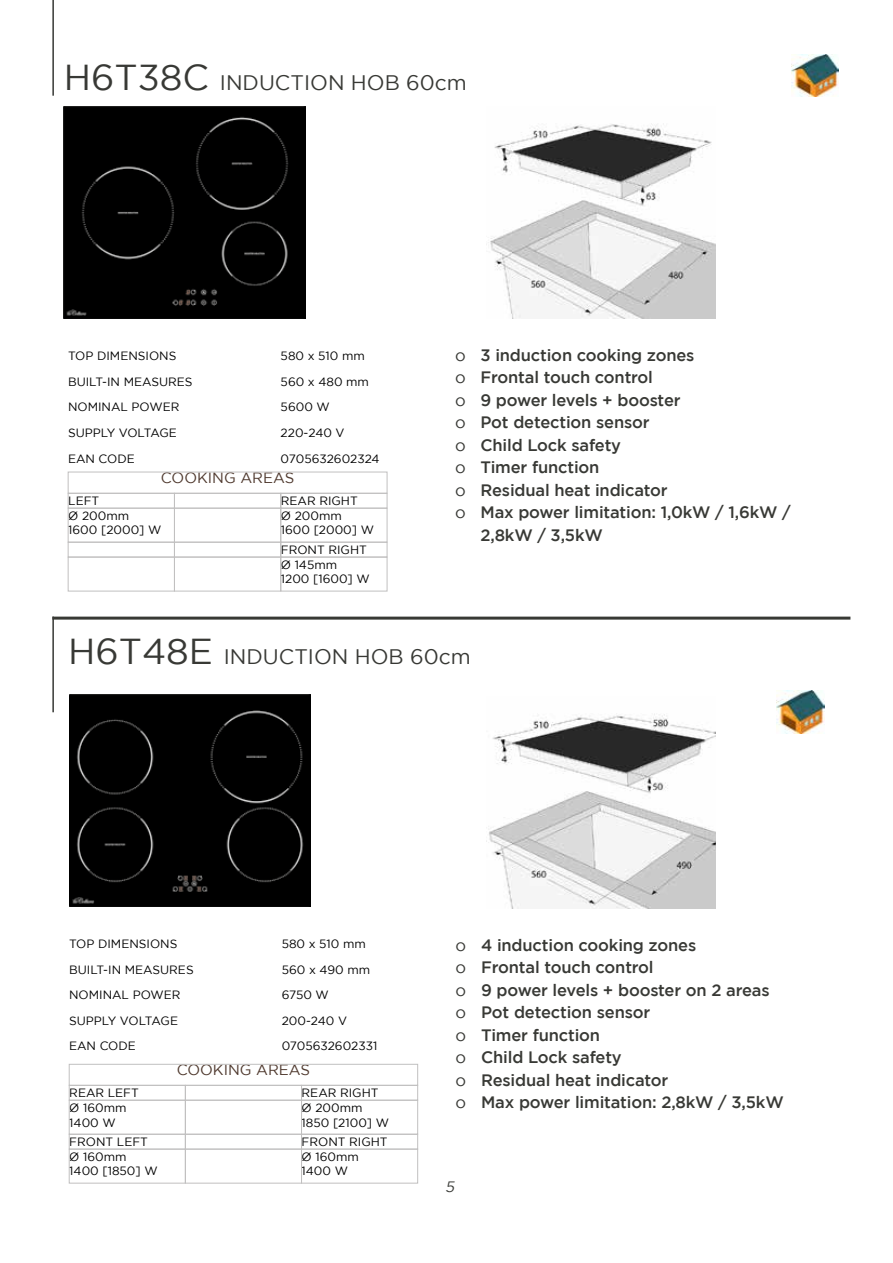
<style>
.page{position:relative;width:893px;height:1263px;background:#fff}
.page>*{position:absolute;margin:0;border:0;box-sizing:border-box;transform-origin:0 0}
.t1{font:21px "Gotham";color:#383935}
.t2{font:500 16.5px/22.5px "Gotham";letter-spacing:-.01em;color:#383935}
.t3{font:15px "Gotham";color:#4f392e}
.t4{font:italic 15px "Gotham";color:#383935}
.t5{font:12px/14.4px "Gotham";color:#000}
.s1{font-size:36px}
.s2{font-weight:400}
</style>
<div class="page">
<hr style="left:52px;top:0;width:2px;height:96px;background:#383935">
<hr style="left:52px;top:617px;width:2px;height:95px;background:#383935">
<div style="left:64px;top:106px;width:242px;height:213px;background:#000"></div>
<img style="left:488px;top:123px;width:228px;height:196px">
<div style="left:68px;top:493px;width:107px;height:15px;border:1px solid #c1c0c0"></div>
<div style="left:174px;top:493px;width:107px;height:15px;border:1px solid #c1c0c0"></div>
<div style="left:281px;top:493px;width:106px;height:15px;border:1px solid #c1c0c0"></div>
<div style="left:68px;top:472px;width:319px;height:21px;border:1px solid #c1c0c0"></div>
<div style="left:68px;top:508px;width:107px;height:34px;border:1px solid #c1c0c0"></div>
<div style="left:174px;top:508px;width:107px;height:34px;border:1px solid #c1c0c0"></div>
<div style="left:281px;top:508px;width:106px;height:34px;border:1px solid #c1c0c0"></div>
<div style="left:68px;top:557px;width:107px;height:34px;border:1px solid #c1c0c0"></div>
<div style="left:174px;top:557px;width:107px;height:34px;border:1px solid #c1c0c0"></div>
<div style="left:281px;top:557px;width:106px;height:34px;border:1px solid #c1c0c0"></div>
<div style="left:68px;top:542px;width:107px;height:15px;border:1px solid #c1c0c0"></div>
<div style="left:174px;top:542px;width:107px;height:15px;border:1px solid #c1c0c0"></div>
<div style="left:281px;top:542px;width:106px;height:15px;border:1px solid #c1c0c0"></div>
<img style="left:69px;top:694px;width:242px;height:213px">
<img style="left:488px;top:714px;width:228px;height:195px">
<div style="left:69px;top:1085px;width:116px;height:15px;border:1px solid #c1c0c0"></div>
<div style="left:185px;top:1085px;width:117px;height:15px;border:1px solid #c1c0c0"></div>
<div style="left:301px;top:1085px;width:117px;height:15px;border:1px solid #c1c0c0"></div>
<div style="left:69px;top:1064px;width:349px;height:21px;border:1px solid #c1c0c0"></div>
<div style="left:69px;top:1100px;width:116px;height:34px;border:1px solid #c1c0c0"></div>
<div style="left:185px;top:1100px;width:117px;height:34px;border:1px solid #c1c0c0"></div>
<div style="left:301px;top:1100px;width:117px;height:34px;border:1px solid #c1c0c0"></div>
<div style="left:69px;top:1149px;width:116px;height:34px;border:1px solid #c1c0c0"></div>
<div style="left:185px;top:1149px;width:117px;height:34px;border:1px solid #c1c0c0"></div>
<div style="left:301px;top:1149px;width:117px;height:34px;border:1px solid #c1c0c0"></div>
<div style="left:69px;top:1134px;width:116px;height:15px;border:1px solid #c1c0c0"></div>
<div style="left:185px;top:1134px;width:117px;height:15px;border:1px solid #c1c0c0"></div>
<div style="left:301px;top:1134px;width:117px;height:15px;border:1px solid #c1c0c0"></div>
<hr style="left:52px;top:617px;width:798px;height:3px;background:#383935">
<img style="left:777px;top:691px;width:48px;height:42px">
<img style="left:791px;top:54px;width:48px;height:43px">
<h1 class="t1" style="left:64px;top:71px;width:404px"><span class="s1">H6T38C</span> INDUCTION HOB 60cm</h1>
<p class="t5" style="left:68px;top:349px;width:110px">TOP DIMENSIONS</p>
<p class="t5" style="left:281px;top:349px;width:86px">580 x 510 mm</p>
<p class="t5" style="left:68px;top:374px;width:126px">BUILT-IN MEASURES</p>
<p class="t5" style="left:281px;top:374px;width:90px">560 x 480 mm</p>
<p class="t5" style="left:68px;top:400px;width:113px">NOMINAL POWER</p>
<p class="t5" style="left:281px;top:400px;width:51px">5600 W</p>
<p class="t5" style="left:68px;top:425px;width:110px">SUPPLY VOLTAGE</p>
<p class="t5" style="left:281px;top:425px;width:65px">220-240 V</p>
<p class="t5" style="left:68px;top:451px;width:68px">EAN CODE</p>
<p class="t5" style="left:281px;top:451px;width:100px">0705632602324</p>
<p class="t5" style="left:68px;top:493px;width:33px">LEFT</p>
<p class="t5" style="left:281px;top:493px;width:78px">REAR RIGHT</p>
<p class="t3" style="left:161px;top:469px;width:135px">COOKING AREAS</p>
<p class="t5" style="left:68px;top:508px;width:95px">Ø 200mm<br>1600 [2000] W</p>
<p class="t5" style="left:281px;top:508px;width:95px">Ø 200mm<br>1600 [2000] W</p>
<p class="t5" style="left:281px;top:557px;width:90px">Ø 145mm<br>1200 [1600] W</p>
<p class="t5" style="left:281px;top:542px;width:88px">FRONT RIGHT</p>
<h2 class="t2" style="left:455px;top:343px;width:241px"><span class="s2">o</span> 3 induction cooking zones</h2>
<h2 class="t2" style="left:455px;top:366px;width:200px"><span class="s2">o</span> Frontal touch control</h2>
<h2 class="t2" style="left:455px;top:388px;width:227px"><span class="s2">o</span> 9 power levels + booster</h2>
<h2 class="t2" style="left:455px;top:411px;width:196px"><span class="s2">o</span> Pot detection sensor</h2>
<h2 class="t2" style="left:455px;top:433px;width:168px"><span class="s2">o</span> Child Lock safety</h2>
<h2 class="t2" style="left:455px;top:456px;width:146px"><span class="s2">o</span> Timer function</h2>
<h2 class="t2" style="left:455px;top:478px;width:214px"><span class="s2">o</span> Residual heat indicator</h2>
<h2 class="t2" style="left:455px;top:501px;width:337px"><span class="s2">o</span> Max power limitation: 1,0kW / 1,6kW /</h2>
<h2 class="t2" style="left:480px;top:523px;width:124px">2,8kW / 3,5kW</h2>
<h1 class="t1" style="left:68px;top:645px;width:404px"><span class="s1">H6T48E</span> INDUCTION HOB 60cm</h1>
<p class="t5" style="left:69px;top:937px;width:110px">TOP DIMENSIONS</p>
<p class="t5" style="left:282px;top:937px;width:86px">580 x 510 mm</p>
<p class="t5" style="left:69px;top:962px;width:126px">BUILT-IN MEASURES</p>
<p class="t5" style="left:282px;top:962px;width:90px">560 x 490 mm</p>
<p class="t5" style="left:69px;top:988px;width:113px">NOMINAL POWER</p>
<p class="t5" style="left:282px;top:988px;width:49px">6750 W</p>
<p class="t5" style="left:69px;top:1013px;width:110px">SUPPLY VOLTAGE</p>
<p class="t5" style="left:282px;top:1013px;width:67px">200-240 V</p>
<p class="t5" style="left:69px;top:1039px;width:68px">EAN CODE</p>
<p class="t5" style="left:282px;top:1039px;width:97px">0705632602331</p>
<p class="t5" style="left:69px;top:1085px;width:71px">REAR LEFT</p>
<p class="t5" style="left:302px;top:1085px;width:78px">REAR RIGHT</p>
<p class="t3" style="left:177px;top:1062px;width:135px">COOKING AREAS</p>
<p class="t5" style="left:69px;top:1100px;width:59px">Ø 160mm<br>1400 W</p>
<p class="t5" style="left:302px;top:1100px;width:89px">Ø 200mm<br>1850 [2100] W</p>
<p class="t5" style="left:69px;top:1149px;width:90px">Ø 160mm<br>1400 [1850] W</p>
<p class="t5" style="left:302px;top:1149px;width:59px">Ø 160mm<br>1400 W</p>
<p class="t5" style="left:69px;top:1134px;width:80px">FRONT LEFT</p>
<p class="t5" style="left:302px;top:1134px;width:88px">FRONT RIGHT</p>
<h2 class="t2" style="left:456px;top:933px;width:330px"><span class="s2">o</span> 4 induction cooking zones<br><span class="s2">o</span> Frontal touch control<br><span class="s2">o</span> 9 power levels + booster on 2 areas <span class="s2">o</span> Pot detection sensor<br><span class="s2">o</span> Timer function<br><span class="s2">o</span> Child Lock safety<br><span class="s2">o</span> Residual heat indicator<br><span class="s2">o</span> Max power limitation: 2,8kW / 3,5kW</h2>
<p class="t4" style="left:445px;top:1178px;width:14px">5</p>
</div>
